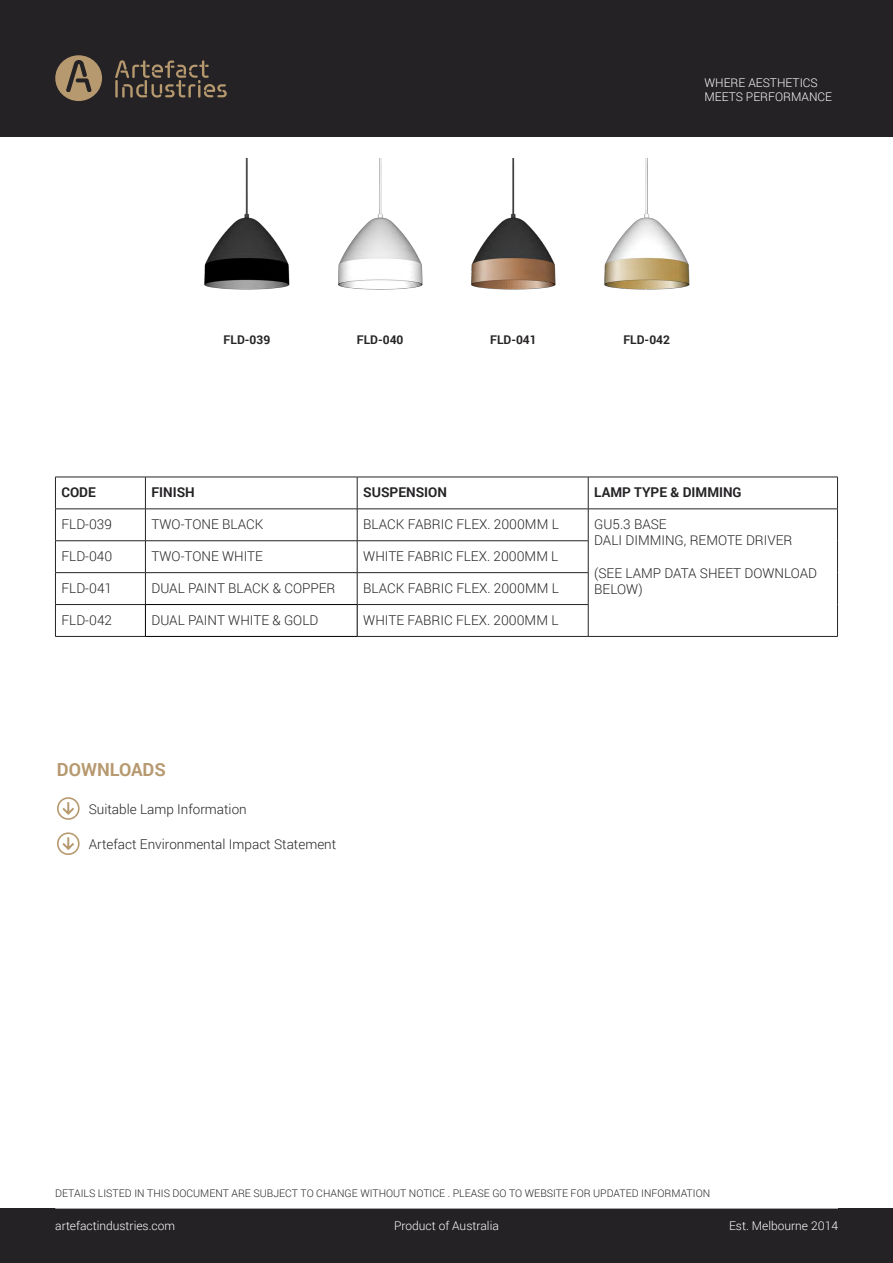
<style>
.page{position:relative;width:893px;height:1263px;background:#fff}
.page>*{position:absolute;margin:0;border:0;box-sizing:border-box;transform-origin:0 0}
.t1{font:700 18px "Roboto";color:#b6996f}
.t2{font:300 13.5px/16.2px "Roboto";color:#242224}
.t3{font:300 13.5px "Roboto";color:#262425}
.t4{font:700 13.5px "Roboto";color:#242224}
.t5{font:300 12px/14.4px "Roboto";color:#fff}
.t6{font:700 12px "Roboto";color:#262425}
.t7{font:300 10.5px "Roboto";color:#242224}
</style>
<div class="page">
<div style="left:0;top:1208px;width:893px;height:55px;background:#242224"></div>
<div style="left:0;top:0;width:893px;height:136px;background:#242224"></div>
<hr style="left:55px;top:1208px;width:783px;height:1px;background:#fff">
<svg style="left:55px;top:55px;width:47px;height:46px"></svg>
<svg style="left:115px;top:60px;width:112px;height:38px"></svg>
<hr style="left:55px;top:477px;width:90px;height:1px;background:#262425">
<hr style="left:55px;top:477px;width:1px;height:32px;background:#262425">
<hr style="left:145px;top:477px;width:212px;height:1px;background:#262425">
<hr style="left:145px;top:477px;width:1px;height:32px;background:#262425">
<hr style="left:357px;top:477px;width:231px;height:1px;background:#262425">
<hr style="left:357px;top:477px;width:1px;height:32px;background:#262425">
<hr style="left:588px;top:477px;width:250px;height:1px;background:#262425">
<hr style="left:588px;top:477px;width:1px;height:32px;background:#262425">
<hr style="left:837px;top:477px;width:1px;height:32px;background:#262425">
<hr style="left:55px;top:509px;width:90px;height:1px;background:#262425">
<hr style="left:55px;top:509px;width:1px;height:32px;background:#262425">
<hr style="left:145px;top:509px;width:212px;height:1px;background:#262425">
<hr style="left:145px;top:509px;width:1px;height:32px;background:#262425">
<hr style="left:357px;top:509px;width:231px;height:1px;background:#262425">
<hr style="left:357px;top:509px;width:1px;height:32px;background:#262425">
<hr style="left:588px;top:509px;width:250px;height:1px;background:#262425">
<hr style="left:588px;top:509px;width:1px;height:32px;background:#262425">
<hr style="left:837px;top:509px;width:1px;height:32px;background:#262425">
<hr style="left:55px;top:540px;width:90px;height:1px;background:#262425">
<hr style="left:55px;top:541px;width:1px;height:31px;background:#262425">
<hr style="left:145px;top:540px;width:212px;height:1px;background:#262425">
<hr style="left:145px;top:541px;width:1px;height:31px;background:#262425">
<hr style="left:357px;top:540px;width:231px;height:1px;background:#262425">
<hr style="left:357px;top:541px;width:1px;height:31px;background:#262425">
<hr style="left:588px;top:541px;width:1px;height:31px;background:#262425">
<hr style="left:837px;top:541px;width:1px;height:32px;background:#262425">
<hr style="left:55px;top:572px;width:90px;height:1px;background:#262425">
<hr style="left:55px;top:573px;width:1px;height:31px;background:#262425">
<hr style="left:145px;top:572px;width:212px;height:1px;background:#262425">
<hr style="left:145px;top:573px;width:1px;height:31px;background:#262425">
<hr style="left:357px;top:572px;width:231px;height:1px;background:#262425">
<hr style="left:357px;top:573px;width:1px;height:31px;background:#262425">
<hr style="left:588px;top:573px;width:1px;height:31px;background:#262425">
<hr style="left:837px;top:573px;width:1px;height:31px;background:#262425">
<hr style="left:55px;top:604px;width:90px;height:1px;background:#262425">
<hr style="left:55px;top:605px;width:1px;height:31px;background:#262425">
<hr style="left:357px;top:604px;width:231px;height:1px;background:#262425">
<hr style="left:588px;top:605px;width:1px;height:31px;background:#262425">
<hr style="left:837px;top:604px;width:1px;height:32px;background:#262425">
<hr style="left:55px;top:636px;width:90px;height:1px;background:#262425">
<hr style="left:357px;top:636px;width:231px;height:1px;background:#262425">
<hr style="left:588px;top:636px;width:250px;height:1px;background:#262425">
<hr style="left:145px;top:604px;width:212px;height:1px;background:#000">
<hr style="left:145px;top:605px;width:1px;height:31px;background:#000">
<hr style="left:357px;top:605px;width:1px;height:31px;background:#000">
<hr style="left:145px;top:636px;width:212px;height:1px;background:#000">
<svg style="left:60px;top:800px;width:16px;height:16px"></svg>
<div style="left:57px;top:797px;width:23px;height:23px;border:2px solid #b6996f;border-radius:50%"></div>
<svg style="left:60px;top:835px;width:16px;height:16px"></svg>
<div style="left:57px;top:832px;width:23px;height:23px;border:2px solid #b6996f;border-radius:50%"></div>
<img style="left:204px;top:158px;width:86px;height:132px">
<img style="left:338px;top:158px;width:85px;height:132px">
<img style="left:471px;top:158px;width:85px;height:132px">
<img style="left:604px;top:158px;width:86px;height:132px">
<p class="t5" style="left:704px;top:75px;width:129px">WHERE AESTHETICS<br>MEETS PERFORMANCE</p>
<p class="t6" style="left:224px;top:331px;width:48px">FLD-039</p>
<p class="t6" style="left:357px;top:331px;width:48px">FLD-040</p>
<p class="t6" style="left:490px;top:331px;width:48px">FLD-041</p>
<p class="t6" style="left:623px;top:331px;width:48px">FLD-042</p>
<p class="t4" style="left:61px;top:483px;width:36px">CODE</p>
<p class="t4" style="left:151px;top:483px;width:45px">FINISH</p>
<p class="t4" style="left:363px;top:483px;width:85px">SUSPENSION</p>
<p class="t4" style="left:594px;top:483px;width:149px">LAMP TYPE &amp; DIMMING</p>
<p class="t2" style="left:61px;top:516px;width:52px">FLD-039</p>
<p class="t2" style="left:151px;top:516px;width:113px">TWO-TONE BLACK</p>
<p class="t2" style="left:363px;top:516px;width:197px">BLACK FABRIC FLEX. 2000MM L</p>
<p class="t2" style="left:594px;top:516px;width:200px">GU5.3 BASE<br>DALI DIMMING, REMOTE DRIVER</p>
<p class="t2" style="left:594px;top:564px;width:224px">(SEE LAMP DATA SHEET DOWNLOAD<br>BELOW)</p>
<p class="t2" style="left:61px;top:547px;width:52px">FLD-040</p>
<p class="t2" style="left:151px;top:547px;width:113px">TWO-TONE WHITE</p>
<p class="t2" style="left:363px;top:547px;width:197px">WHITE FABRIC FLEX. 2000MM L</p>
<p class="t2" style="left:62px;top:579px;width:52px">FLD-041</p>
<p class="t2" style="left:151px;top:579px;width:186px">DUAL PAINT BLACK &amp; COPPER</p>
<p class="t2" style="left:363px;top:579px;width:197px">BLACK FABRIC FLEX. 2000MM L</p>
<p class="t2" style="left:62px;top:611px;width:52px">FLD-042</p>
<p class="t2" style="left:151px;top:611px;width:168px">DUAL PAINT WHITE &amp; GOLD</p>
<p class="t2" style="left:363px;top:611px;width:197px">WHITE FABRIC FLEX. 2000MM L</p>
<h1 class="t1" style="left:57px;top:757px;width:110px">DOWNLOADS</h1>
<p class="t3" style="left:89px;top:799px;width:159px">Suitable Lamp Information</p>
<p class="t3" style="left:89px;top:835px;width:249px">Artefact Environmental Impact Statement</p>
<p class="t7" style="left:55px;top:1186px;width:656px">DETAILS LISTED IN THIS DOCUMENT ARE SUBJECT TO CHANGE WITHOUT NOTICE . PLEASE GO TO WEBSITE FOR UPDATED INFORMATION</p>
<p class="t5" style="left:55px;top:1218px;width:121px">artefactindustries.com</p>
<p class="t5" style="left:394px;top:1218px;width:106px">Product of Australia</p>
<p class="t5" style="left:729px;top:1218px;width:110px">Est. Melbourne 2014</p>
</div>
